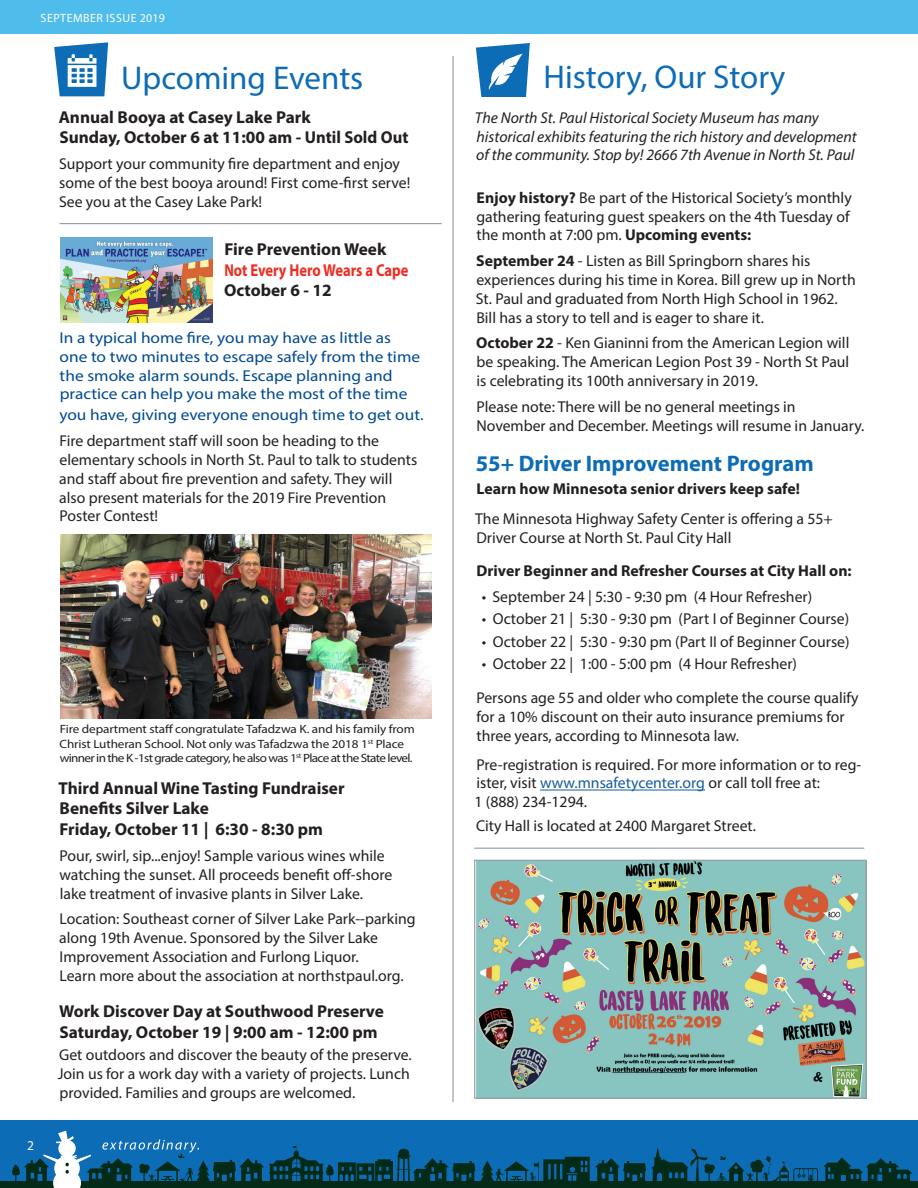
<style>
.page{position:relative;width:918px;height:1188px;background:#fff}
.page>*{position:absolute;margin:0;border:0;box-sizing:border-box;transform-origin:0 0}
.Reg_Type{font:33px "Myriad Pro";color:#0d6cb6}
.Section_2_with_Title{font:33px "Myriad Pro";color:#0d6cb6}
.Story_Titles{font:700 22.5px "Myriad Pro";color:#0d6cb6}
.Reg_Type-2{font:700 17.25px/20.7px "Myriad Pro";color:#231f20}
.Event_DATES{font:700 17.25px/20.7px "Myriad Pro";color:#231f20}
.Reg_Type-3{font:15.75px/18.9px "Myriad Pro";color:#231f20}
.Callout_Copy{font:15.75px/18.9px "Myriad Pro";color:#014a91;scale:1.1 1}
.Reg_Type-4{font:italic 15.75px/18.9px "Myriad Pro";color:#231f20}
.Reg_Type-5{font:700 15.75px "Myriad Pro";color:#231f20}
.Story_Titles-2{font:700 15.75px "Myriad Pro";color:#231f20}
.t1{font:13.5px "Myriad Pro";color:#fff}
.Photo_Caption{font:12px/14.7px "Myriad Pro";letter-spacing:-.05em;color:#231f20;scale:1.1 1}
.Photo_Caption-2{font:12px "Myriad Pro";letter-spacing:-.01em;color:#231f20;scale:1.1 1}
.Issue_Title{font:12px "Myriad Pro";letter-spacing:.04em;color:#fff}
.s1{color:#ee2e22}
.s2{font-weight:700}
.s3{color:#175d9e}
</style>
<div class="page">
<div style="left:0;top:0;width:918px;height:34px;background:#4fbdec"></div>
<div style="left:0;top:1120px;width:918px;height:68px;background:#0d6cb6"></div>
<div style="left:0;top:1181px;width:918px;height:7px;background:#032b17"></div>
<svg style="left:824px;top:1157px;width:88px;height:24px"></svg>
<svg style="left:12px;top:1131px;width:806px;height:57px"></svg>
<hr style="left:540px;top:790px;width:165px;height:1px;background:#175d9e">
<svg style="left:476px;top:43px;width:54px;height:54px"></svg>
<hr style="left:452px;top:56px;width:2px;height:1046px;background:#959ca1">
<svg style="left:54px;top:42px;width:54px;height:54px"></svg>
<hr style="left:60px;top:223px;width:382px;height:1px;background:#959ca1">
<hr style="left:474px;top:848px;width:390px;height:1px;background:#959ca1">
<img style="left:476px;top:862px;width:389px;height:235px">
<div style="left:474px;top:860px;width:393px;height:239px;border:1px solid #959ca1"></div>
<img style="left:60px;top:535px;width:372px;height:183px">
<img style="left:61px;top:238px;width:151px;height:85px">
<p class="Issue_Title" style="left:41px;top:10px;width:126px">SEPTEMBER ISSUE 2019</p>
<p class="Section_2_with_Title" style="left:121px;top:57px;width:244px">Upcoming Events</p>
<p class="Reg_Type-2" style="left:59px;top:106px;width:351px">Annual Booya at Casey Lake Park<br>Sunday, October 6 at 11:00 am - Until Sold Out</p>
<p class="Reg_Type-3" style="left:59px;top:154px;width:353px">Support your community fire department and enjoy some of the best booya around! First come-first serve!<br>See you at the Casey Lake Park!</p>
<p class="Reg_Type-2" style="left:224px;top:238px;width:186px">Fire Prevention Week<br><span class="s1">Not Every Hero Wears a Cape<br></span>October 6 - 12</p>
<p class="Callout_Copy" style="left:60px;top:328px;width:329px">In a typical home fire, you may have as little as one to two minutes to escape safely from the time the smoke alarm sounds. Escape planning and practice can help you make the most of the time</p>
<p class="Callout_Copy" style="left:59px;top:405px;width:333px">you have, giving everyone enough time to get out.</p>
<p class="Reg_Type-3" style="left:59px;top:431px;width:359px">Fire department staff will soon be heading to the elementary schools in North St. Paul to talk to students and staff about fire prevention and safety. They will also present materials for the 2019 Fire Prevention Poster Contest!</p>
<p class="t1" style="left:27px;top:1137px;width:8px">2</p>
<p class="Photo_Caption-2" style="left:60px;top:722px;width:324px">Fire department staff congratulate Tafadzwa K. and his family from</p>
<p class="Photo_Caption" style="left:60px;top:736px;width:323px">Christ Lutheran School. Not only was Tafadzwa the 2018 1<sup>st</sup> Place winner in the K -1st grade category, he also was 1<sup>st</sup> Place at the State level.</p>
<p class="Reg_Type-2" style="left:59px;top:777px;width:288px">Third Annual Wine Tasting Fundraiser<br>Benefits Silver Lake<br>Friday, October 11 | 6:30 - 8:30 pm</p>
<p class="Reg_Type-3" style="left:59px;top:846px;width:334px">Pour, swirl, sip...enjoy! Sample various wines while watching the sunset. All proceeds benefit off-shore lake treatment of invasive plants in Silver Lake.</p>
<p class="Reg_Type-3" style="left:59px;top:909px;width:358px">Location: Southeast corner of Silver Lake Park--parking along 19th Avenue. Sponsored by the Silver Lake Improvement Association and Furlong Liquor.<br>Learn more about the association at northstpaul.org.</p>
<p class="Event_DATES" style="left:59px;top:1001px;width:326px">Work Discover Day at Southwood Preserve<br>Saturday, October 19 | 9:00 am - 12:00 pm</p>
<p class="Reg_Type-3" style="left:58px;top:1045px;width:356px">Get outdoors and discover the beauty of the preserve.<br>Join us for a work day with a variety of projects. Lunch provided. Families and groups are welcomed.</p>
<p class="Reg_Type" style="left:543px;top:57px;width:244px">History, Our Story</p>
<p class="Reg_Type-4" style="left:475px;top:108px;width:383px">The North St. Paul Historical Society Museum has many historical exhibits featuring the rich history and development of the community. Stop by! 2666 7th Avenue in North St. Paul</p>
<p class="Reg_Type-3" style="left:476px;top:188px;width:377px"><span class="s2">Enjoy history?</span> Be part of the Historical Society’s monthly gathering featuring guest speakers on the 4th Tuesday of the month at 7:00 pm. <span class="s2">Upcoming events:</span></p>
<p class="Reg_Type-3" style="left:476px;top:251px;width:381px"><span class="s2">September 24</span> - Listen as Bill Springborn shares his experiences during his time in Korea. Bill grew up in North St. Paul and graduated from North High School in 1962.<br>Bill has a story to tell and is eager to share it.</p>
<p class="Reg_Type-3" style="left:476px;top:333px;width:375px;text-align:justify"><span class="s2">October 22</span> - Ken Gianinni from the American Legion will be speaking. The American Legion Post 39 - North St Paul is celebrating its 100th anniversary in 2019.</p>
<p class="Reg_Type-3" style="left:476px;top:397px;width:390px">Please note: There will be no general meetings in<br>November and December. Meetings will resume in January.</p>
<p class="Story_Titles" style="left:476px;top:449px;width:339px">55+ Driver Improvement Program</p>
<p class="Story_Titles-2" style="left:477px;top:479px;width:325px">Learn how Minnesota senior drivers keep safe!</p>
<p class="Reg_Type-3" style="left:475px;top:509px;width:359px">The Minnesota Highway Safety Center is offering a 55+<br>Driver Course at North St. Paul City Hall</p>
<p class="Reg_Type-5" style="left:477px;top:561px;width:377px">Driver Beginner and Refresher Courses at City Hall on:</p>
<p class="Reg_Type-3" style="left:482px;top:587px;width:332px">• September 24 | 5:30 - 9:30 pm (4 Hour Refresher)</p>
<p class="Reg_Type-3" style="left:482px;top:609px;width:369px">• October 21 | 5:30 - 9:30 pm (Part I of Beginner Course)</p>
<p class="Reg_Type-3" style="left:482px;top:632px;width:369px">• October 22 | 5:30 - 9:30 pm (Part II of Beginner Course)</p>
<p class="Reg_Type-3" style="left:482px;top:654px;width:317px">• October 22 | 1:00 - 5:00 pm (4 Hour Refresher)</p>
<p class="Reg_Type-3" style="left:476px;top:688px;width:384px">Persons age 55 and older who complete the course qualify for a 10% discount on their auto insurance premiums for three years, according to Minnesota law.</p>
<p class="Reg_Type-3" style="left:475px;top:755px;width:388px">Pre-registration is required. For more information or to reg&shy;ister, visit <span class="s3">www.mnsafetycenter.org</span> or call toll free at:<br>1 (888) 234-1294.</p>
<p class="Reg_Type-3" style="left:476px;top:817px;width:282px">City Hall is located at 2400 Margaret Street.</p>
</div>
